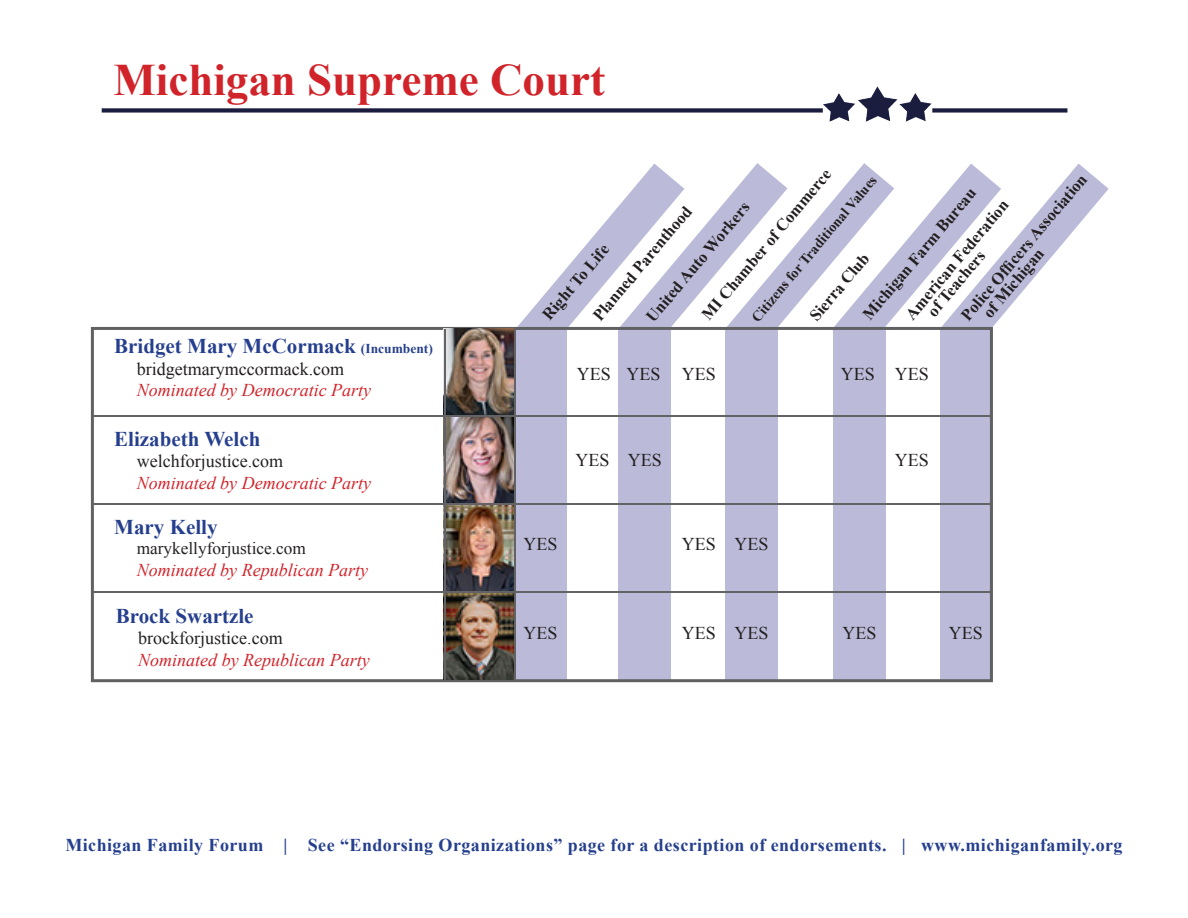
<style>
.page{position:relative;width:1188px;height:918px;background:#fff}
.page>*{position:absolute;margin:0;border:0;box-sizing:border-box;transform-origin:0 0}
.t1{font:700 45px "Times New Roman";color:#d1232a}
.t2{font:700 21px "Times New Roman";color:#253f8e}
.t3{font:18px "Times New Roman";color:#231f20}
.t4{font:italic 18px "Times New Roman";color:#d1232a}
.t5{font:700 18px "Times New Roman";letter-spacing:.025em;color:#253f8e}
.t6{font:17.25px "Times New Roman";color:#231f20}
.t7{font:700 16.5px/15px "Times New Roman";color:#231f20}
.t8{font:700 14.25px "Times New Roman";color:#231f20}
.s1{font-size:13.5px}
</style>
<div class="page">
<div style="left:725px;top:330px;width:52px;height:350px;background:#bbbbd9"></div>
<div style="left:618px;top:330px;width:52px;height:350px;background:#bbbbd9"></div>
<div style="left:514px;top:330px;width:52px;height:350px;background:#bbbbd9"></div>
<div style="left:833px;top:330px;width:52px;height:350px;background:#bbbbd9"></div>
<svg style="left:517px;top:168px;width:592px;height:187px"></svg>
<div style="left:941px;top:330px;width:52px;height:350px;background:#bbbbd9"></div>
<div style="left:91px;top:327px;width:902px;height:355px;border:3px solid #616164"></div>
<img style="left:445px;top:329px;width:69px;height:262px">
<img style="left:445px;top:593px;width:69px;height:87px">
<img style="left:101px;top:86px;width:983px;height:82px">
<hr style="left:514px;top:328px;width:2px;height:352px;background:#636366">
<hr style="left:444px;top:329px;width:1px;height:351px;background:#636366">
<hr style="left:91px;top:415px;width:900px;height:2px;background:#636366">
<hr style="left:91px;top:591px;width:900px;height:2px;background:#636366">
<hr style="left:93px;top:503px;width:900px;height:2px;background:#636366">
<p class="t1" style="left:113px;top:49px;width:493px">Michigan Supreme Court</p>
<p class="t2" style="left:114px;top:332px;width:320px">Bridget Mary McCormack <span class="s1">(Incumbent)</span></p>
<p class="t3" style="left:137px;top:357px;width:209px">bridgetmarymccormack.com</p>
<p class="t4" style="left:137px;top:378px;width:236px">Nominated by Democratic Party</p>
<p class="t2" style="left:114px;top:424px;width:148px">Elizabeth Welch</p>
<p class="t3" style="left:137px;top:449px;width:148px">welchforjustice.com</p>
<p class="t4" style="left:137px;top:470px;width:236px">Nominated by Democratic Party</p>
<p class="t2" style="left:114px;top:512px;width:105px">Mary Kelly</p>
<p class="t6" style="left:137px;top:537px;width:171px">marykellyforjustice.com</p>
<p class="t4" style="left:137px;top:557px;width:233px">Nominated by Republican Party</p>
<p class="t2" style="left:116px;top:601px;width:139px">Brock Swartzle</p>
<p class="t3" style="left:138px;top:626px;width:146px">brockforjustice.com</p>
<p class="t4" style="left:138px;top:647px;width:233px">Nominated by Republican Party</p>
<p class="t7" style="left:699px;top:313px;width:193px;rotate:-50deg">MI Chamber of Commerce</p>
<p class="t7" style="left:969px;top:301px;width:171px;text-indent:-17px;rotate:-50deg">Police Offi cers Association of Michigan</p>
<p class="t8" style="left:747px;top:313px;width:187px;rotate:-50deg">Citizens for Traditional Values</p>
<p class="t7" style="left:860px;top:312px;width:168px;rotate:-50deg">Michigan Farm Bureau</p>
<p class="t7" style="left:902px;top:312px;width:152px;rotate:-50deg">American Federation</p>
<p class="t7" style="left:643px;top:315px;width:152px;rotate:-50deg">United Auto Workers</p>
<p class="t7" style="left:590px;top:313px;width:146px;rotate:-50deg">Planned Parenthood</p>
<p class="t7" style="left:540px;top:313px;width:95px;rotate:-50deg">Right To Life</p>
<p class="t7" style="left:925px;top:309px;width:82px;rotate:-50deg">of Teachers</p>
<p class="t7" style="left:807px;top:313px;width:84px;rotate:-50deg">Sierra Club</p>
<p class="t3" style="left:577px;top:362px;width:140px">YES YES YES</p>
<p class="t3" style="left:841px;top:362px;width:90px">YES YES</p>
<p class="t3" style="left:575px;top:448px;width:88px">YES YES</p>
<p class="t3" style="left:895px;top:448px;width:36px">YES</p>
<p class="t3" style="left:523px;top:532px;width:36px">YES</p>
<p class="t3" style="left:682px;top:532px;width:88px">YES YES</p>
<p class="t3" style="left:523px;top:621px;width:36px">YES</p>
<p class="t3" style="left:682px;top:621px;width:88px">YES YES</p>
<p class="t3" style="left:842px;top:621px;width:36px">YES</p>
<p class="t3" style="left:949px;top:621px;width:36px">YES</p>
<p class="t5" style="left:65px;top:833px;width:1059px">Michigan Family Forum | See “Endorsing Organizations” page for a description of endorsements. | www.michiganfamily.org</p>
</div>
